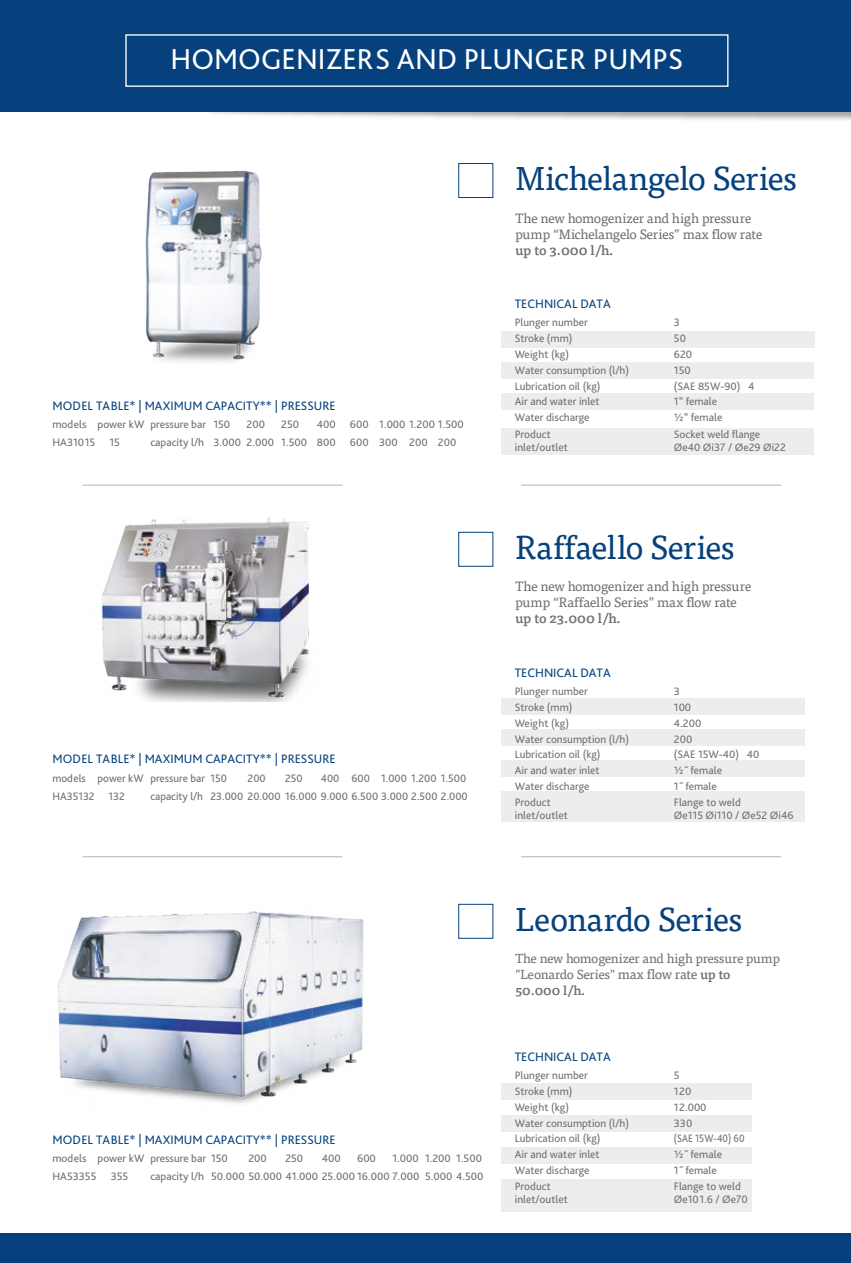
<style>
.page{position:relative;width:851px;height:1263px;background:#fff}
.page>*{position:absolute;margin:0;border:0;box-sizing:border-box;transform-origin:0 0}
.t1{font:33.15px "Tisa Pro";letter-spacing:-.03em;color:#06417d}
.t2{font:30.15px "Bliss Pro";color:#fff}
.t3{font:13.5px/16.2px "Tisa Pro";letter-spacing:-.03em;color:#706f6f}
.t4{font:500 13.5px "Tisa Pro";color:#706f6f}
.t5{font:13.05px/16px "Tisa Pro";letter-spacing:-.03em;color:#706f6f}
.t6{font:12.75px "Bliss Pro";color:#06417d}
.t7{font:11.25px "Bliss Pro";color:#706f6f}
.t8{font:11.25px "Bliss Pro";color:#706f6f;scale:.88 1}
.s1{font-size:13.5px}
.s2{font-weight:500}
</style>
<div class="page">
<div style="left:501px;top:1083px;width:251px;height:16px;background:#ededed"></div>
<div style="left:501px;top:1115px;width:251px;height:17px;background:#ededed"></div>
<div style="left:501px;top:1147px;width:251px;height:17px;background:#ededed"></div>
<img style="left:101px;top:517px;width:208px;height:185px">
<div style="left:0;top:0;width:850px;height:112px;background:#06417d"></div>
<img style="left:145px;top:170px;width:117px;height:192px">
<img style="left:57px;top:911px;width:307px;height:193px">
<hr style="left:82px;top:485px;width:260px;height:1px;background:#b3b2b2">
<hr style="left:521px;top:485px;width:259px;height:1px;background:#b3b2b2">
<hr style="left:521px;top:856px;width:259px;height:1px;background:#b3b2b2">
<hr style="left:82px;top:856px;width:260px;height:1px;background:#b3b2b2">
<div style="left:0;top:1233px;width:850px;height:30px;background:#06417d"></div>
<div style="left:458px;top:532px;width:35px;height:35px;border:1px solid #06417d"></div>
<div style="left:458px;top:904px;width:35px;height:35px;border:1px solid #06417d"></div>
<div style="left:458px;top:163px;width:35px;height:35px;border:1px solid #06417d"></div>
<div style="left:125px;top:34px;width:603px;height:53px;border:1px solid #fff"></div>
<div style="left:501px;top:698px;width:304px;height:17px;background:#ededed"></div>
<div style="left:501px;top:729px;width:303px;height:17px;background:#ededed"></div>
<div style="left:501px;top:760px;width:303px;height:17px;background:#ededed"></div>
<div style="left:501px;top:791px;width:303px;height:31px;background:#ededed"></div>
<div style="left:501px;top:331px;width:313px;height:17px;background:#ededed"></div>
<div style="left:501px;top:362px;width:313px;height:17px;background:#ededed"></div>
<div style="left:501px;top:393px;width:313px;height:16px;background:#ededed"></div>
<div style="left:501px;top:428px;width:313px;height:27px;background:#ededed"></div>
<div style="left:501px;top:1179px;width:251px;height:32px;background:#ededed"></div>
<h2 class="t2" style="left:170px;top:41px;width:514px">HOMOGENIZERS AND PLUNGER PUMPS</h2>
<h1 class="t1" style="left:515px;top:154px;width:283px">Michelangelo Series</h1>
<p class="t6" style="left:52px;top:398px;width:285px">MODEL TABLE* | MAXIMUM CAPACITY** | PRESSURE</p>
<p class="t7" style="left:52px;top:417px;width:179px">models power kW pressure bar 150</p>
<p class="t7" style="left:246px;top:417px;width:20px">200</p>
<p class="t7" style="left:281px;top:417px;width:19px">250</p>
<p class="t7" style="left:317px;top:417px;width:20px">400</p>
<p class="t7" style="left:350px;top:417px;width:115px">600 1.000 1.200 1.500</p>
<p class="t7" style="left:52px;top:435px;width:44px">HA31015</p>
<p class="t7" style="left:109px;top:435px;width:12px">15</p>
<p class="t7" style="left:150px;top:435px;width:187px">capacity l/h 3.000 2.000 1.500 800</p>
<p class="t7" style="left:350px;top:435px;width:108px">600 300 200 200</p>
<p class="t6" style="left:52px;top:751px;width:285px">MODEL TABLE* | MAXIMUM CAPACITY** | PRESSURE</p>
<p class="t7" style="left:52px;top:771px;width:176px">models power kW pressure bar 150</p>
<p class="t7" style="left:247px;top:771px;width:20px">200</p>
<p class="t7" style="left:285px;top:771px;width:19px">250</p>
<p class="t7" style="left:321px;top:771px;width:147px">400 600 1.000 1.200 1.500</p>
<p class="t7" style="left:52px;top:789px;width:74px">HA35132 132</p>
<p class="t7" style="left:150px;top:789px;width:319px">capacity l/h 23.000 20.000 16.000 9.000 6.500 3.000 2.500 2.000</p>
<p class="t3" style="left:515px;top:209px;width:248px">The new homogenizer and high pressure pump “Michelangelo Series” max flow rate</p>
<p class="t4" style="left:515px;top:240px;width:99px">up to 3.000 l/h.</p>
<p class="t6" style="left:514px;top:296px;width:97px">TECHNICAL DATA</p>
<p class="t7" style="left:514px;top:316px;width:75px">Plunger number</p>
<p class="t7" style="left:673px;top:316px;width:8px">3</p>
<p class="t7" style="left:514px;top:332px;width:59px">Stroke (mm)</p>
<p class="t7" style="left:673px;top:332px;width:14px">50</p>
<p class="t7" style="left:514px;top:347px;width:56px">Weight (kg)</p>
<p class="t7" style="left:673px;top:347px;width:20px">620</p>
<p class="t7" style="left:514px;top:363px;width:116px">Water consumption (l/h)</p>
<p class="t7" style="left:673px;top:363px;width:18px">150</p>
<p class="t7" style="left:514px;top:379px;width:87px">Lubrication oil (kg)</p>
<p class="t7" style="left:673px;top:379px;width:82px">(SAE 85W-90) 4</p>
<p class="t7" style="left:514px;top:395px;width:86px">Air and water inlet</p>
<p class="t7" style="left:673px;top:395px;width:45px">1” female</p>
<p class="t7" style="left:514px;top:411px;width:76px">Water discharge</p>
<p class="t7" style="left:673px;top:411px;width:50px">½” female</p>
<p class="t7" style="left:514px;top:427px;width:37px">Product</p>
<p class="t7" style="left:673px;top:427px;width:88px">Socket weld flange</p>
<p class="t7" style="left:514px;top:441px;width:54px">inlet/outlet</p>
<p class="t7" style="left:673px;top:441px;width:113px">Øe40 Øi37 / Øe29 Øi22</p>
<h1 class="t1" style="left:515px;top:523px;width:221px">Raffaello Series</h1>
<p class="t3" style="left:515px;top:577px;width:237px">The new homogenizer and high pressure pump “Raffaello Series” max flow rate</p>
<p class="t4" style="left:515px;top:608px;width:107px">up to 23.000 l/h.</p>
<p class="t6" style="left:514px;top:665px;width:97px">TECHNICAL DATA</p>
<p class="t7" style="left:514px;top:684px;width:75px">Plunger number</p>
<p class="t7" style="left:673px;top:684px;width:8px">3</p>
<p class="t7" style="left:514px;top:700px;width:59px">Stroke (mm)</p>
<p class="t7" style="left:673px;top:700px;width:19px">100</p>
<p class="t7" style="left:514px;top:716px;width:56px">Weight (kg)</p>
<p class="t7" style="left:673px;top:716px;width:29px">4.200</p>
<p class="t7" style="left:514px;top:732px;width:116px">Water consumption (l/h)</p>
<p class="t7" style="left:673px;top:732px;width:20px">200</p>
<p class="t7" style="left:514px;top:748px;width:87px">Lubrication oil (kg)</p>
<p class="t7" style="left:673px;top:748px;width:87px">(SAE 15W-40) 40</p>
<p class="t7" style="left:514px;top:763px;width:86px">Air and water inlet</p>
<p class="t7" style="left:673px;top:763px;width:50px">½˝ female</p>
<p class="t7" style="left:514px;top:779px;width:76px">Water discharge</p>
<p class="t7" style="left:673px;top:779px;width:44px">1˝ female</p>
<p class="t7" style="left:514px;top:795px;width:37px">Product</p>
<p class="t7" style="left:673px;top:795px;width:69px">Flange to weld</p>
<p class="t7" style="left:514px;top:809px;width:54px">inlet/outlet</p>
<p class="t7" style="left:673px;top:809px;width:121px">Øe115 Øi110 / Øe52 Øi46</p>
<p class="t6" style="left:52px;top:1132px;width:285px">MODEL TABLE* | MAXIMUM CAPACITY** | PRESSURE</p>
<p class="t7" style="left:52px;top:1151px;width:177px">models power kW pressure bar 150</p>
<p class="t7" style="left:248px;top:1151px;width:20px">200</p>
<p class="t7" style="left:285px;top:1151px;width:19px">250</p>
<p class="t7" style="left:322px;top:1151px;width:20px">400</p>
<p class="t7" style="left:357px;top:1151px;width:20px">600</p>
<p class="t7" style="left:392px;top:1151px;width:91px">1.000 1.200 1.500</p>
<p class="t7" style="left:52px;top:1169px;width:46px">HA53355</p>
<p class="t7" style="left:111px;top:1169px;width:19px">355</p>
<p class="t7" style="left:150px;top:1169px;width:334px">capacity l/h 50.000 50.000 41.000 25.000 16.000 7.000 5.000 4.500</p>
<h1 class="t1" style="left:515px;top:895px;width:228px">Leonardo Series</h1>
<p class="t5" style="left:515px;top:949px;width:266px">The new homogenizer and high pressure pump "Leonardo Series" <span class="s1">max flow rate</span> <span class="s2">up to<br>50.000 l/h.</span></p>
<p class="t6" style="left:514px;top:1049px;width:97px">TECHNICAL DATA</p>
<p class="t7" style="left:514px;top:1068px;width:75px">Plunger number</p>
<p class="t7" style="left:673px;top:1068px;width:7px">5</p>
<p class="t7" style="left:514px;top:1084px;width:59px">Stroke (mm)</p>
<p class="t7" style="left:673px;top:1084px;width:19px">120</p>
<p class="t7" style="left:514px;top:1100px;width:56px">Weight (kg)</p>
<p class="t7" style="left:673px;top:1100px;width:34px">12.000</p>
<p class="t7" style="left:514px;top:1116px;width:116px">Water consumption (l/h)</p>
<p class="t7" style="left:673px;top:1116px;width:20px">330</p>
<p class="t7" style="left:514px;top:1131px;width:87px">Lubrication oil (kg)</p>
<p class="t8" style="left:673px;top:1131px;width:82px">(SAE 15W-40) 60</p>
<p class="t7" style="left:514px;top:1147px;width:86px">Air and water inlet</p>
<p class="t7" style="left:673px;top:1147px;width:50px">½˝ female</p>
<p class="t7" style="left:514px;top:1163px;width:76px">Water discharge</p>
<p class="t7" style="left:673px;top:1163px;width:44px">1˝ female</p>
<p class="t7" style="left:514px;top:1179px;width:37px">Product</p>
<p class="t7" style="left:673px;top:1179px;width:69px">Flange to weld</p>
<p class="t7" style="left:514px;top:1192px;width:54px">inlet/outlet</p>
<p class="t7" style="left:673px;top:1192px;width:75px">Øe101.6 / Øe70</p>
</div>
